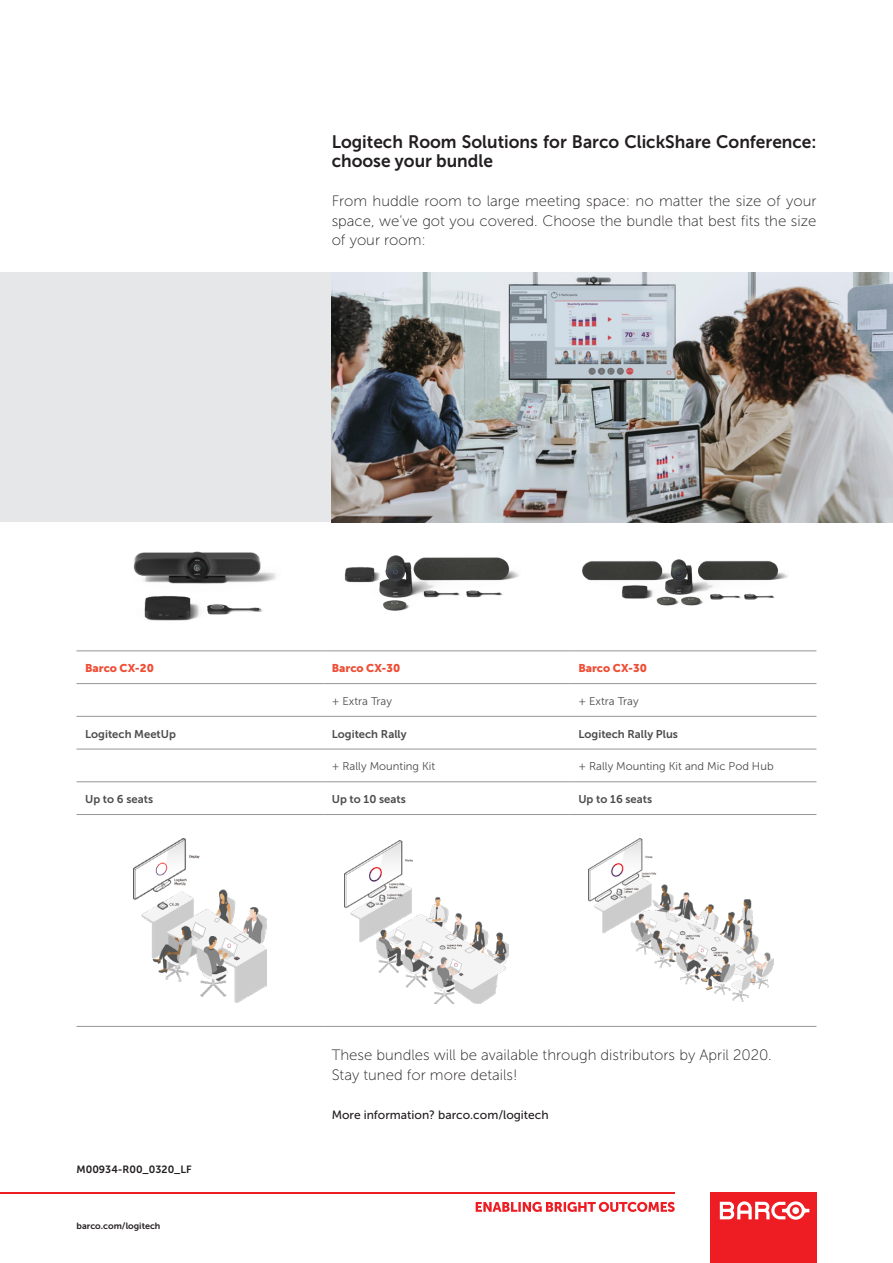
<style>
.page{position:relative;width:893px;height:1263px;background:#fff}
.page>*{position:absolute;margin:0;border:0;box-sizing:border-box;transform-origin:0 0}
.t1{font:18px/19.5px "Museo Sans 700";color:#231f20;scale:.96 1}
.t2{font:15px/19.5px "Museo Sans 100";color:#231f20;text-align:justify}
.t3{font:12px "Museo Sans 500";color:#231f20}
.t4{font:11.25px "Museo Sans 700";color:#4b4c4d}
.t5{font:11.25px "Museo Sans 300";color:#4b4c4d}
.t6{font:11.25px "Museo Sans 900";color:#ef4d35}
.sheet_number{font:10.5px "Museo Sans 700";color:#231f20}
.footnote{font:9px "Museo Sans 700";color:#231f20}
</style>
<div class="page">
<hr style="left:77px;top:814px;width:246px;height:1px;background:#939598">
<hr style="left:323px;top:814px;width:247px;height:1px;background:#939598">
<hr style="left:570px;top:814px;width:246px;height:1px;background:#939598">
<hr style="left:77px;top:651px;width:246px;height:1px;background:#939598">
<hr style="left:323px;top:651px;width:247px;height:1px;background:#939598">
<hr style="left:570px;top:651px;width:246px;height:1px;background:#939598">
<hr style="left:77px;top:683px;width:246px;height:1px;background:#939598">
<hr style="left:323px;top:683px;width:247px;height:1px;background:#939598">
<hr style="left:570px;top:683px;width:246px;height:1px;background:#939598">
<hr style="left:77px;top:716px;width:246px;height:1px;background:#939598">
<hr style="left:323px;top:716px;width:247px;height:1px;background:#939598">
<hr style="left:570px;top:716px;width:246px;height:1px;background:#939598">
<hr style="left:77px;top:749px;width:246px;height:1px;background:#939598">
<hr style="left:323px;top:749px;width:247px;height:1px;background:#939598">
<hr style="left:570px;top:749px;width:246px;height:1px;background:#939598">
<hr style="left:77px;top:781px;width:246px;height:1px;background:#939598">
<hr style="left:323px;top:781px;width:247px;height:1px;background:#939598">
<hr style="left:570px;top:781px;width:246px;height:1px;background:#939598">
<hr style="left:77px;top:1026px;width:246px;height:1px;background:#939598">
<hr style="left:323px;top:1026px;width:247px;height:1px;background:#939598">
<hr style="left:570px;top:1026px;width:246px;height:1px;background:#939598">
<img style="left:133px;top:551px;width:143px;height:70px">
<img style="left:332px;top:522px;width:189px;height:89px">
<img style="left:578px;top:522px;width:210px;height:84px">
<img style="left:133px;top:839px;width:133px;height:163px">
<img style="left:344px;top:840px;width:164px;height:163px">
<img style="left:589px;top:839px;width:185px;height:163px">
<div style="left:0;top:272px;width:332px;height:250px;background:#e6e7e9"></div>
<img style="left:332px;top:272px;width:561px;height:250px">
<svg style="left:476px;top:1202px;width:199px;height:10px"></svg>
<div style="left:710px;top:1192px;width:106px;height:71px;background:#ee1d23"></div>
<svg style="left:720px;top:1201px;width:89px;height:19px"></svg>
<hr style="left:0;top:1192px;width:675px;height:1px;background:#ee1d23">
<p class="t1" style="left:332px;top:132px;width:506px">Logitech Room Solutions for Barco ClickShare Conference: choose your bundle</p>
<p class="t2" style="left:332px;top:192px;width:486px">From huddle room to large meeting space: no matter the size of your space, we’ve got you covered. Choose the bundle that best fits the size of your room:</p>
<p class="t6" style="left:85px;top:662px;width:70px">Barco CX-20</p>
<p class="t6" style="left:332px;top:662px;width:70px">Barco CX-30</p>
<p class="t6" style="left:578px;top:662px;width:70px">Barco CX-30</p>
<p class="t5" style="left:332px;top:695px;width:62px">+ Extra Tray</p>
<p class="t5" style="left:578px;top:695px;width:62px">+ Extra Tray</p>
<p class="t4" style="left:85px;top:727px;width:92px">Logitech MeetUp</p>
<p class="t4" style="left:332px;top:727px;width:76px">Logitech Rally</p>
<p class="t4" style="left:578px;top:727px;width:101px">Logitech Rally Plus</p>
<p class="t5" style="left:332px;top:760px;width:105px">+ Rally Mounting Kit</p>
<p class="t5" style="left:578px;top:760px;width:197px">+ Rally Mounting Kit and Mic Pod Hub</p>
<p class="t4" style="left:85px;top:793px;width:69px">Up to 6 seats</p>
<p class="t4" style="left:332px;top:793px;width:76px">Up to 10 seats</p>
<p class="t4" style="left:578px;top:793px;width:75px">Up to 16 seats</p>
<p class="sheet_number" style="left:77px;top:1163px;width:117px">M00934-R00_0320_LF</p>
<p class="footnote" style="left:77px;top:1220px;width:85px">barco.com/logitech</p>
<p class="t2" style="left:332px;top:1045px;width:442px">These bundles will be available through distributors by April 2020.</p>
<p class="t2" style="left:332px;top:1065px;width:187px">Stay tuned for more details!</p>
<p class="t3" style="left:332px;top:1108px;width:219px">More information? barco.com/logitech</p>
</div>
